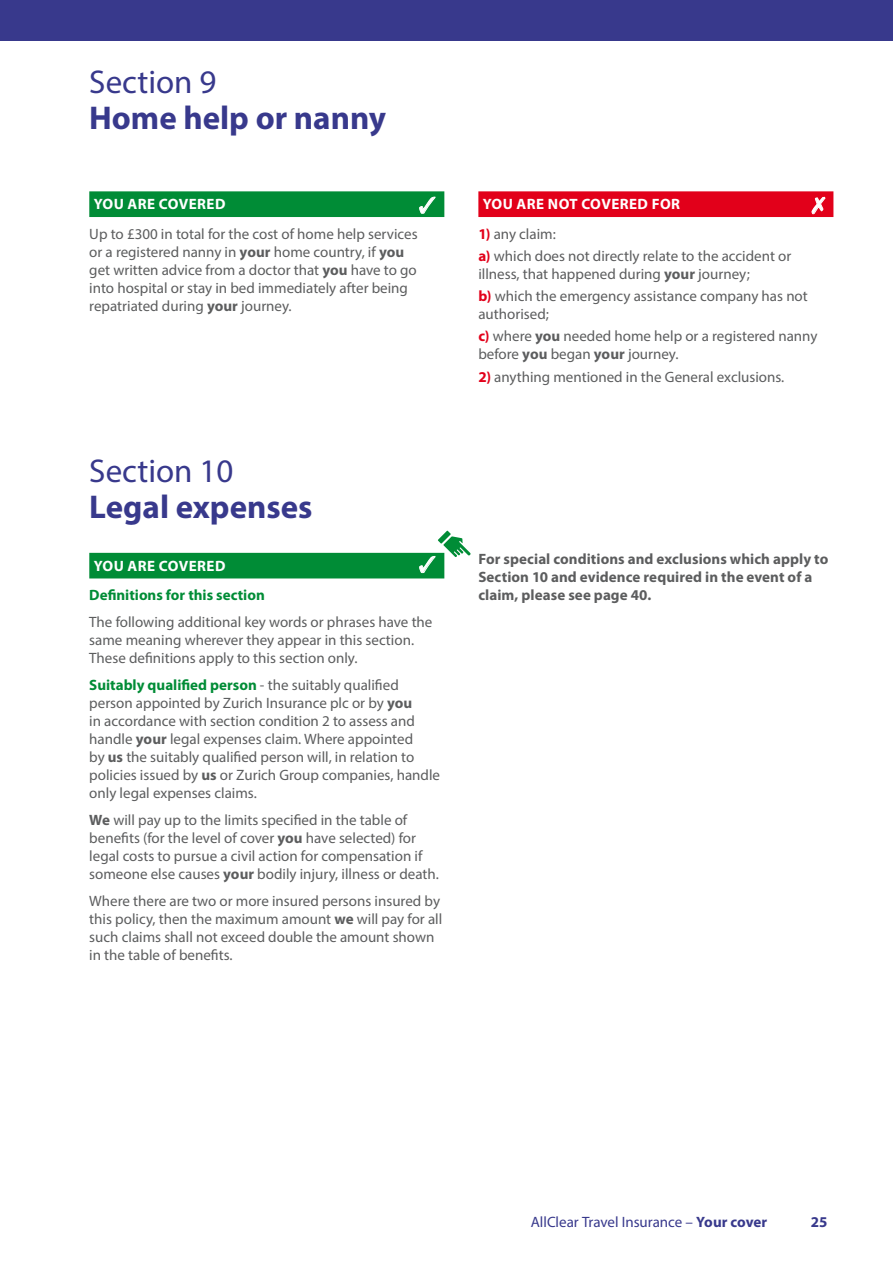
<style>
.page{position:relative;width:893px;height:1263px;background:#fff}
.page>*{position:absolute;margin:0;border:0;box-sizing:border-box;transform-origin:0 0}
.t1{font:700 33px "Myriad Pro";color:#38398c}
.t2{font:33px "Myriad Pro";color:#38398c}
.t3{font:15px/18px "Myriad Pro";color:#5c5d5e}
.t4{font:700 15px/18px "Myriad Pro";letter-spacing:.005em;color:#5c5d5e}
.t5{font:700 15px "Myriad Pro";letter-spacing:.03em;color:#fff}
.t6{font:15px "Myriad Pro";color:#38398c}
.t7{font:700 15px "Myriad Pro";color:#008c36}
.t8{font:700 15px "Myriad Pro";color:#38398c}
.s1{font-weight:700}
.s2{font-weight:700;color:#008c36}
.s3{font-weight:700;color:#e2001a}
</style>
<div class="page">
<div style="left:0;top:0;width:893px;height:41px;background:#38398c"></div>
<div style="left:89px;top:191px;width:355px;height:26px;background:#008c36"></div>
<div style="left:478px;top:191px;width:355px;height:26px;background:#e2001a"></div>
<div style="left:89px;top:553px;width:355px;height:25px;background:#008c36"></div>
<svg style="left:420px;top:531px;width:51px;height:41px"></svg>
<h1 class="t2" style="left:89px;top:61px;width:129px">Section 9</h1>
<h1 class="t1" style="left:89px;top:96px;width:298px">Home help or nanny</h1>
<p class="t5" style="left:94px;top:194px;width:133px">YOU ARE COVERED</p>
<p class="t3" style="left:89px;top:224px;width:330px">Up to £300 in total for the cost of home help services or a registered nanny in <span class="s1">your</span> home country, if <span class="s1">you </span>get written advice from a doctor that <span class="s1">you</span> have to go into hospital or stay in bed immediately after being repatriated during <span class="s1">your</span> journey.</p>
<h1 class="t2" style="left:89px;top:450px;width:146px">Section 10</h1>
<h1 class="t1" style="left:89px;top:485px;width:225px">Legal expenses</h1>
<p class="t5" style="left:94px;top:556px;width:133px">YOU ARE COVERED</p>
<p class="t7" style="left:89px;top:585px;width:177px">Definitions for this section</p>
<p class="t3" style="left:89px;top:613px;width:345px">The following additional key words or phrases have the same meaning wherever they appear in this section.<br>These definitions apply to this section only.</p>
<p class="t3" style="left:89px;top:676px;width:352px"><span class="s2">Suitably qualified person</span> - the suitably qualified person appointed by Zurich Insurance plc or by <span class="s1">you<br></span>in accordance with section condition 2 to assess and handle <span class="s1">your</span> legal expenses claim. Where appointed<br>by <span class="s1">us</span> the suitably qualified person will, in relation to policies issued by <span class="s1">us</span> or Zurich Group companies, handle only legal expenses claims.</p>
<p class="t3" style="left:89px;top:811px;width:351px"><span class="s1">We</span> will pay up to the limits specified in the table of benefits (for the level of cover <span class="s1">you</span> have selected) for legal costs to pursue a civil action for compensation if someone else causes <span class="s1">your</span> bodily injury, illness or death.</p>
<p class="t3" style="left:89px;top:892px;width:354px">Where there are two or more insured persons insured by this policy, then the maximum amount <span class="s1">we</span> will pay for all such claims shall not exceed double the amount shown in the table of benefits.</p>
<p class="t5" style="left:483px;top:194px;width:199px">YOU ARE NOT COVERED FOR</p>
<p class="t3" style="left:478px;top:222px;width:314px;line-height:22.2px"><span class="s3">1)</span> any claim:<br><span class="s3">a)</span> which does not directly relate to the accident or</p>
<p class="t3" style="left:478px;top:262px;width:331px;line-height:22.2px">illness, that happened during <span class="s1">your</span> journey;<br><span class="s3">b)</span> which the emergency assistance company has not</p>
<p class="t3" style="left:478px;top:303px;width:341px;line-height:22.2px">authorised;<br><span class="s3">c)</span> where <span class="s1">you</span> needed home help or a registered nanny</p>
<p class="t3" style="left:478px;top:345px;width:202px">before <span class="s1">you</span> began <span class="s1">your</span> journey.</p>
<p class="t3" style="left:478px;top:367px;width:307px"><span class="s3">2)</span> anything mentioned in the General exclusions.</p>
<p class="t4" style="left:478px;top:549px;width:352px">For special conditions and exclusions which apply to<br>Section 10 and evidence required in the event of a claim, please see page 40.</p>
<p class="t6" style="left:531px;top:1213px;width:238px">AllClear Travel Insurance – <span class="s1">Your cover</span></p>
<p class="t8" style="left:811px;top:1212px;width:18px">25</p>
</div>
